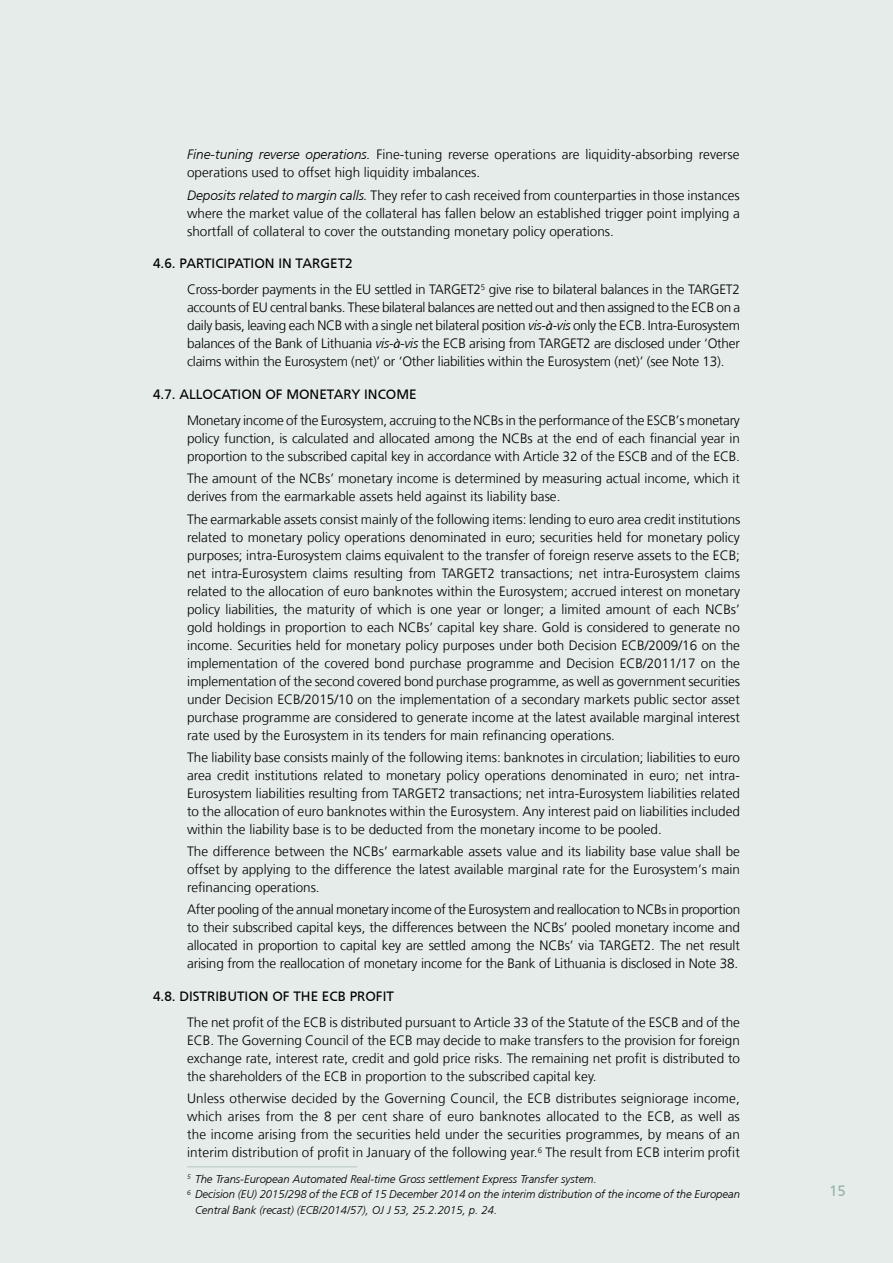
<style>
.page{position:relative;width:893px;height:1263px;background:#e6ecea}
.page>*{position:absolute;margin:0;border:0;box-sizing:border-box;transform-origin:0 0}
.t1{font:15px "Frutiger LT";color:#99b4ac}
.t2{font:300 13.5px/18px "Frutiger LT";color:#000;text-align:justify}
.t3{font:13.5px "Frutiger LT";color:#000}
.t4{font:italic 300 11.25px "Frutiger LT";color:#000}
.s1{font-style:italic}
.s2{font-weight:400}
.s3{font-family:"Myriad Pro";font-weight:400;font-style:italic}
</style>
<div class="page">
<hr style="left:187px;top:1166px;width:170px;height:1px;background:#b3c7c1">
<p class="t2" style="left:187px;top:146px;width:554px"><span class="s1">Fine-tuning reverse operations.</span> Fine-tuning reverse operations are liquidity-absorbing reverse operations used to offset high liquidity imbalances.</p>
<p class="t2" style="left:187px;top:186px;width:554px"><span class="s1">Deposits related to margin calls.</span> They refer to cash received from counterparties in those instances where the market value of the collateral has fallen below an established trigger point implying a shortfall of collateral to cover the outstanding monetary policy operations.</p>
<p class="t2" style="left:187px;top:250px;width:554px;line-height:26.4px;text-indent:-34px"><span class="s2">4.6. PARTICIPATION IN TARGET2<br></span>Cross-border payments in the EU settled in TARGET2<sup>5</sup> give rise to bilateral balances in the TARGET2</p>
<p class="t2" style="left:187px;top:299px;width:555px">accounts of EU central banks. These bilateral balances are netted out and then assigned to the ECB on a daily basis, leaving each NCB with a single net bilateral position <span class="s1">vis-</span><span class="s3">à</span><span class="s1">-vis</span> only the ECB. Intra-Eurosystem balances of the Bank of Lithuania <span class="s1">vis-</span><span class="s3">à</span><span class="s1">-vis</span> the ECB arising from TARGET2 are disclosed under ‘Other claims within the Eurosystem (net)’ or ‘Other liabilities within the Eurosystem (net)’ (see Note 13).</p>
<p class="t3" style="left:153px;top:385px;width:265px">4.7. ALLOCATION OF MONETARY INCOME</p>
<p class="t2" style="left:187px;top:411px;width:554px">Monetary income of the Eurosystem, accruing to the NCBs in the performance of the ESCB’s monetary policy function, is calculated and allocated among the NCBs at the end of each financial year in proportion to the subscribed capital key in accordance with Article 32 of the ESCB and of the ECB.</p>
<p class="t2" style="left:187px;top:470px;width:554px">The amount of the NCBs’ monetary income is determined by measuring actual income, which it derives from the earmarkable assets held against its liability base.</p>
<p class="t2" style="left:187px;top:510px;width:555px">The earmarkable assets consist mainly of the following items: lending to euro area credit institutions related to monetary policy operations denominated in euro; securities held for monetary policy purposes; intra-Eurosystem claims equivalent to the transfer of foreign reserve assets to the ECB; net intra-Eurosystem claims resulting from TARGET2 transactions; net intra-Eurosystem claims related to the allocation of euro banknotes within the Eurosystem; accrued interest on monetary policy liabilities, the maturity of which is one year or longer; a limited amount of each NCBs’ gold holdings in proportion to each NCBs’ capital key share. Gold is considered to generate no income. Securities held for monetary policy purposes under both Decision ECB/2009/16 on the implementation of the covered bond purchase programme and Decision ECB/2011/17 on the implementation of the second covered bond purchase programme, as well as government securities under Decision ECB/2015/10 on the implementation of a secondary markets public sector asset purchase programme are considered to generate income at the latest available marginal interest rate used by the Eurosystem in its tenders for main refinancing operations.</p>
<p class="t2" style="left:187px;top:748px;width:554px">The liability base consists mainly of the following items: banknotes in circulation; liabilities to euro area credit institutions related to monetary policy operations denominated in euro; net intra-Eurosystem liabilities resulting from TARGET2 transactions; net intra-Eurosystem liabilities related to the allocation of euro banknotes within the Eurosystem. Any interest paid on liabilities included within the liability base is to be deducted from the monetary income to be pooled.</p>
<p class="t2" style="left:187px;top:842px;width:554px">The difference between the NCBs’ earmarkable assets value and its liability base value shall be offset by applying to the difference the latest available marginal rate for the Eurosystem’s main refinancing operations.</p>
<p class="t2" style="left:187px;top:901px;width:555px">After pooling of the annual monetary income of the Eurosystem and reallocation to NCBs in proportion to their subscribed capital keys, the differences between the NCBs’ pooled monetary income and allocated in proportion to capital key are settled among the NCBs’ via TARGET2. The net result arising from the reallocation of monetary income for the Bank of Lithuania is disclosed in Note 38.</p>
<p class="t3" style="left:153px;top:987px;width:242px">4.8. DISTRIBUTION OF THE ECB PROFIT</p>
<p class="t2" style="left:187px;top:1013px;width:554px">The net profit of the ECB is distributed pursuant to Article 33 of the Statute of the ESCB and of the ECB. The Governing Council of the ECB may decide to make transfers to the provision for foreign exchange rate, interest rate, credit and gold price risks. The remaining net profit is distributed to the shareholders of the ECB in proportion to the subscribed capital key.</p>
<p class="t2" style="left:187px;top:1090px;width:554px">Unless otherwise decided by the Governing Council, the ECB distributes seigniorage income, which arises from the 8 per cent share of euro banknotes allocated to the ECB, as well as the income arising from the securities held under the securities programmes, by means of an interim distribution of profit in January of the following year.<sup>6</sup> The result from ECB interim profit</p>
<p class="t4" style="left:187px;top:1171px;width:411px"><sup>5</sup> The Trans-European Automated Real-time Gross settlement Express Transfer system.</p>
<p class="t4" style="left:187px;top:1187px;width:554px"><sup>6</sup> Decision (EU) 2015/298 of the ECB of 15 December 2014 on the interim distribution of the income of the European</p>
<p class="t4" style="left:195px;top:1203px;width:304px">Central Bank (recast) (ECB/2014/57), OJ J 53, 25.2.2015, p. 24.</p>
<p class="t1" style="left:829px;top:1181px;width:18px">15</p>
</div>
